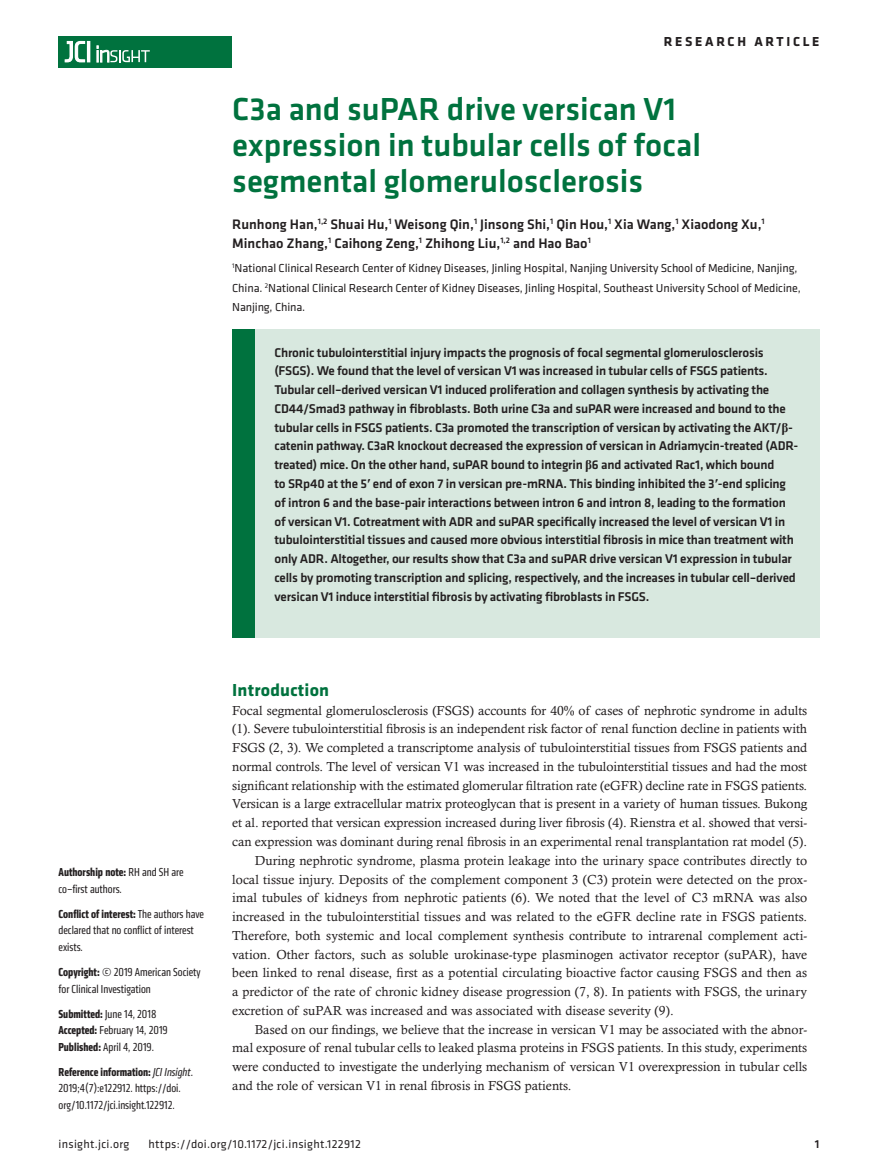
<style>
.page{position:relative;width:878px;height:1175px;background:#fff}
.page>*{position:absolute;margin:0;border:0;box-sizing:border-box;transform-origin:0 0}
.t1{font:500 33px/36px "Klavika Basic";color:#00723e}
.t2{font:700 18px "Klavika";letter-spacing:.01em;color:#00723e}
.t3{font:500 14.25px/19.5px "Klavika Basic";color:#231f20}
.t4{font:700 13.5px "Klavika Basic";letter-spacing:.2em;color:#231f20}
.t5{font:13.2px "Calisto MT Std";color:#231f20}
.t6{font:500 13.2px/18.8px "Klavika Basic";letter-spacing:-.015em;color:#231f20}
.t7{font:condensed 12px/16.5px "Klavika";color:#231f20}
.t8{font:12px/19.5px "Klavika";letter-spacing:-.01em;color:#231f20}
.t9{font:12px "Klavika Basic";letter-spacing:.025em;color:#231f20}
.t10{font:500 12px "Klavika Basic";color:#231f20}
.s1{font-family:"Times New Roman";font-weight:700}
.s2{font-weight:700}
.s3{font-style:italic}
</style>
<div class="page">
<div style="left:59px;top:36px;width:173px;height:31px;background:#00723e"></div>
<hr style="left:87px;top:41px;width:3px;height:21px;background:#fff">
<svg style="left:64px;top:41px;width:21px;height:22px"></svg>
<svg style="left:97px;top:46px;width:53px;height:16px"></svg>
<div style="left:232px;top:330px;width:587px;height:308px;background:#d8e8df"></div>
<div style="left:232px;top:330px;width:22px;height:308px;background:#00723e"></div>
<p class="t4" style="left:663px;top:32px;width:157px">RESEARCH ARTICLE</p>
<h1 class="t1" style="left:232px;top:91px;width:470px">C3a and suPAR drive versican V1 expression in tubular cells of focal segmental glomerulosclerosis</h1>
<p class="t3" style="left:232px;top:214px;width:534px">Runhong Han,<sup>1,2</sup> Shuai Hu,<sup>1</sup> Weisong Qin,<sup>1</sup> Jinsong Shi,<sup>1</sup> Qin Hou,<sup>1</sup> Xia Wang,<sup>1</sup> Xiaodong Xu,<sup>1<br></sup>Minchao Zhang,<sup>1</sup> Caihong Zeng,<sup>1</sup> Zhihong Liu,<sup>1,2</sup> and Hao Bao<sup>1</sup></p>
<p class="t8" style="left:232px;top:258px;width:570px"><sup>1</sup>National Clinical Research Center of Kidney Diseases, Jinling Hospital, Nanjing University School of Medicine, Nanjing,<br>China. <sup>2</sup>National Clinical Research Center of Kidney Diseases, Jinling Hospital, Southeast University School of Medicine,<br>Nanjing, China.</p>
<p class="t6" style="left:274px;top:342px;width:525px">Chronic tubulointerstitial injury impacts the prognosis of focal segmental glomerulosclerosis (FSGS). We found that the level of versican V1 was increased in tubular cells of FSGS patients.<br>Tubular cell–derived versican V1 induced proliferation and collagen synthesis by activating the CD44/Smad3 pathway in fibroblasts. Both urine C3a and suPAR were increased and bound to the tubular cells in FSGS patients. C3a promoted the transcription of versican by activating the AKT/<span class="s1">β&shy;</span>catenin pathway. C3aR knockout decreased the expression of versican in Adriamycin-treated (ADR&shy;treated) mice. On the other hand, suPAR bound to integrin <span class="s1">β</span>6 and activated Rac1, which bound<br>to SRp40 at the 5<span class="s1">′</span> end of exon 7 in versican pre-mRNA. This binding inhibited the 3<span class="s1">′</span>-end splicing of intron 6 and the base-pair interactions between intron 6 and intron 8, leading to the formation of versican V1. Cotreatment with ADR and suPAR specifically increased the level of versican V1 in tubulointerstitial tissues and caused more obvious interstitial fibrosis in mice than treatment with only ADR. Altogether, our results show that C3a and suPAR drive versican V1 expression in tubular cells by promoting transcription and splicing, respectively, and the increases in tubular cell–derived versican V1 induce interstitial fibrosis by activating fibroblasts in FSGS.</p>
<p class="t7" style="left:59px;top:864px;width:127px"><span class="s2">Authorship note:</span> RH and SH are co–first authors.</p>
<p class="t7" style="left:59px;top:905px;width:147px"><span class="s2">Conflict of interest:</span> The authors have declared that no conflict of interest exists.</p>
<p class="t7" style="left:59px;top:963px;width:144px"><span class="s2">Copyright:</span> © 2019 American Society for Clinical Investigation</p>
<p class="t7" style="left:59px;top:1005px;width:111px"><span class="s2">Submitted:</span> June 14, 2018<br><span class="s2">Accepted:</span> February 14, 2019<br><span class="s2">Published:</span> April 4, 2019.</p>
<p class="t7" style="left:59px;top:1063px;width:136px"><span class="s2">Reference information:</span> <span class="s3">JCI Insight</span>.<br>2019;4(7):e122912. https://doi. org/10.1172/jci.insight.122912.</p>
<h2 class="t2" style="left:232px;top:677px;width:98px">Introduction</h2>
<p class="t5" style="left:232px;top:702px;width:576px">Focal segmental glomerulosclerosis (FSGS) accounts for 40% of cases of nephrotic syndrome in adults</p>
<p class="t5" style="left:232px;top:721px;width:576px">(1). Severe tubulointerstitial fibrosis is an independent risk factor of renal function decline in patients with</p>
<p class="t5" style="left:232px;top:740px;width:576px">FSGS (2, 3). We completed a transcriptome analysis of tubulointerstitial tissues from FSGS patients and</p>
<p class="t5" style="left:232px;top:758px;width:576px">normal controls. The level of versican V1 was increased in the tubulointerstitial tissues and had the most</p>
<p class="t5" style="left:232px;top:777px;width:576px">significant relationship with the estimated glomerular filtration rate (eGFR) decline rate in FSGS patients.</p>
<p class="t5" style="left:232px;top:796px;width:576px">Versican is a large extracellular matrix proteoglycan that is present in a variety of human tissues. Bukong</p>
<p class="t5" style="left:232px;top:815px;width:576px">et al. reported that versican expression increased during liver fibrosis (4). Rienstra et al. showed that versi-</p>
<p class="t5" style="left:232px;top:834px;width:576px">can expression was dominant during renal fibrosis in an experimental renal transplantation rat model (5).</p>
<p class="t5" style="left:255px;top:852px;width:554px">During nephrotic syndrome, plasma protein leakage into the urinary space contributes directly to</p>
<p class="t5" style="left:232px;top:871px;width:576px">local tissue injury. Deposits of the complement component 3 (C3) protein were detected on the prox-</p>
<p class="t5" style="left:232px;top:890px;width:576px">imal tubules of kidneys from nephrotic patients (6). We noted that the level of C3 mRNA was also</p>
<p class="t5" style="left:232px;top:909px;width:576px">increased in the tubulointerstitial tissues and was related to the eGFR decline rate in FSGS patients.</p>
<p class="t5" style="left:232px;top:927px;width:576px">Therefore, both systemic and local complement synthesis contribute to intrarenal complement acti-</p>
<p class="t5" style="left:232px;top:946px;width:576px">vation. Other factors, such as soluble urokinase-type plasminogen activator receptor (suPAR), have</p>
<p class="t5" style="left:232px;top:965px;width:576px">been linked to renal disease, first as a potential circulating bioactive factor causing FSGS and then as</p>
<p class="t5" style="left:232px;top:984px;width:576px">a predictor of the rate of chronic kidney disease progression (7, 8). In patients with FSGS, the urinary</p>
<p class="t5" style="left:232px;top:1002px;width:443px">excretion of suPAR was increased and was associated with disease severity (9).</p>
<p class="t5" style="left:255px;top:1021px;width:554px">Based on our findings, we believe that the increase in versican V1 may be associated with the abnor-</p>
<p class="t5" style="left:232px;top:1040px;width:576px">mal exposure of renal tubular cells to leaked plasma proteins in FSGS patients. In this study, experiments</p>
<p class="t5" style="left:232px;top:1059px;width:576px">were conducted to investigate the underlying mechanism of versican V1 overexpression in tubular cells</p>
<p class="t5" style="left:232px;top:1077px;width:341px">and the role of versican V1 in renal fibrosis in FSGS patients.</p>
<p class="t9" style="left:58px;top:1135px;width:72px">insight.jci.org</p>
<p class="t9" style="left:148px;top:1135px;width:214px">https://doi.org/10.1172/jci.insight.122912</p>
<p class="t10" style="left:814px;top:1135px;width:6px">1</p>
</div>
